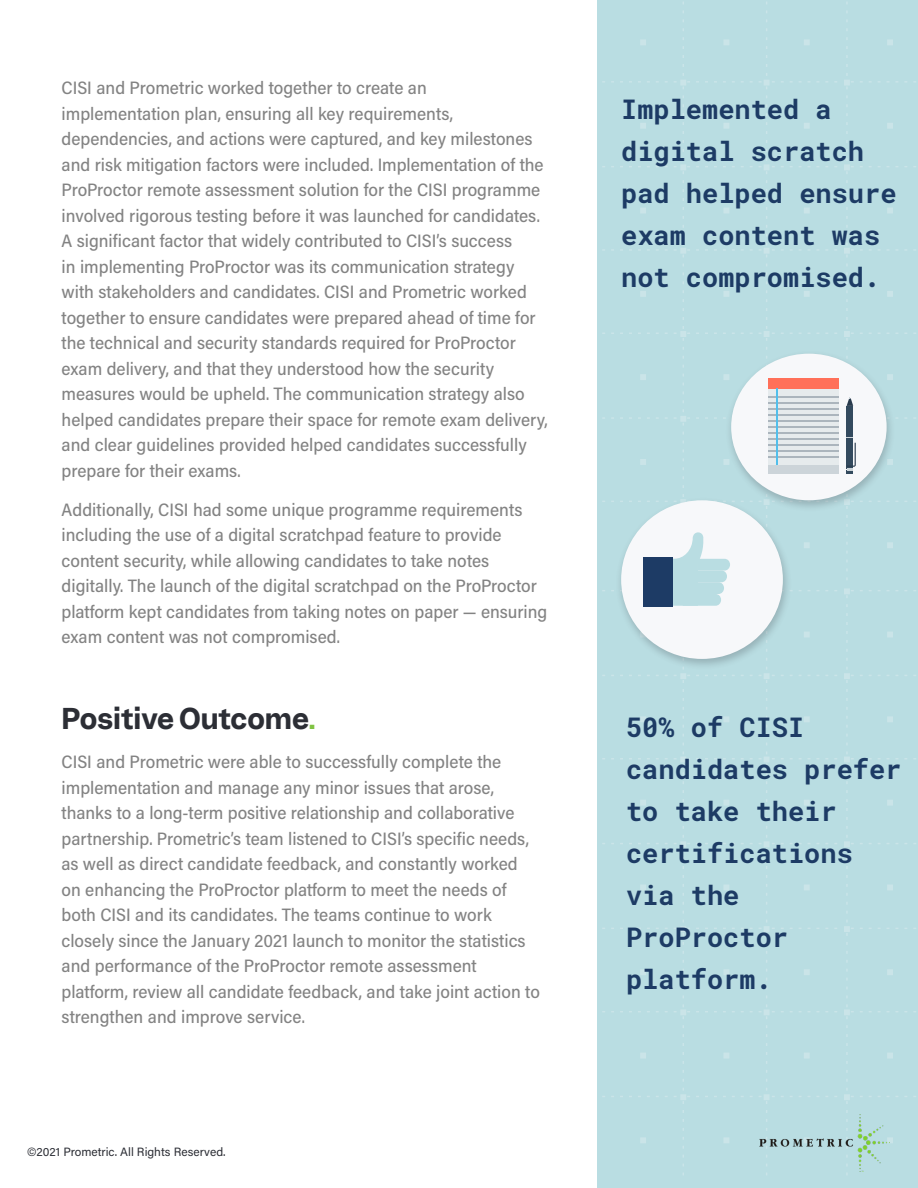
<style>
.page{position:relative;width:918px;height:1188px;background:#fff}
.page>*{position:absolute;margin:0;border:0;box-sizing:border-box;transform-origin:0 0}
.t1{font:700 27px/42px "Roboto Mono";color:#1d3b65}
.t2{font:600 27px "Garnett";color:#2c2e35}
.t3{font:500 18px/25.5px "Acumin Pro Semi Cond";color:#838383}
.t4{font:12px "Acumin Pro";color:#2c2e35}
.s1{color:#80c342}
</style>
<div class="page">
<div style="left:598px;top:0;width:320px;height:1188px;background:#b9dde2"></div>
<svg style="left:602px;top:2px;width:314px;height:1173px"></svg>
<div style="left:644px;top:558px;width:29px;height:49px;background:#1d3b65"></div>
<p class="t3" style="left:62px;top:74px;width:488px">CISI and Prometric worked together to create an implementation plan, ensuring all key requirements, dependencies, and actions were captured, and key milestones and risk mitigation factors were included. Implementation of the ProProctor remote assessment solution for the CISI programme involved rigorous testing before it was launched for candidates.<br>A significant factor that widely contributed to CISI’s success<br>in implementing ProProctor was its communication strategy with stakeholders and candidates. CISI and Prometric worked together to ensure candidates were prepared ahead of time for the technical and security standards required for ProProctor exam delivery, and that they understood how the security measures would be upheld. The communication strategy also helped candidates prepare their space for remote exam delivery, and clear guidelines provided helped candidates successfully prepare for their exams.</p>
<p class="t3" style="left:62px;top:496px;width:487px">Additionally, CISI had some unique programme requirements including the use of a digital scratchpad feature to provide content security, while allowing candidates to take notes digitally. The launch of the digital scratchpad on the ProProctor platform kept candidates from taking notes on paper — ensuring exam content was not compromised.</p>
<p class="t2" style="left:62px;top:701px;width:255px">Positive Outcome<span class="s1">.</span></p>
<p class="t3" style="left:62px;top:749px;width:480px">CISI and Prometric were able to successfully complete the implementation and manage any minor issues that arose, thanks to a long-term positive relationship and collaborative partnership. Prometric’s team listened to CISI’s specific needs, as well as direct candidate feedback, and constantly worked on enhancing the ProProctor platform to meet the needs of both CISI and its candidates. The teams continue to work closely since the January 2021 launch to monitor the statistics and performance of the ProProctor remote assessment platform, review all candidate feedback, and take joint action to strengthen and improve service.</p>
<p class="t4" style="left:27px;top:1144px;width:200px">©2021 Prometric. All Rights Reserved.</p>
<p class="t1" style="left:621px;top:87px;width:277px">Implemented a digital scratch pad helped ensure exam content was not compromised.</p>
<p class="t1" style="left:626px;top:705px;width:277px">50% of CISI candidates prefer to take their certifications via the<br>ProProctor platform.</p>
</div>
